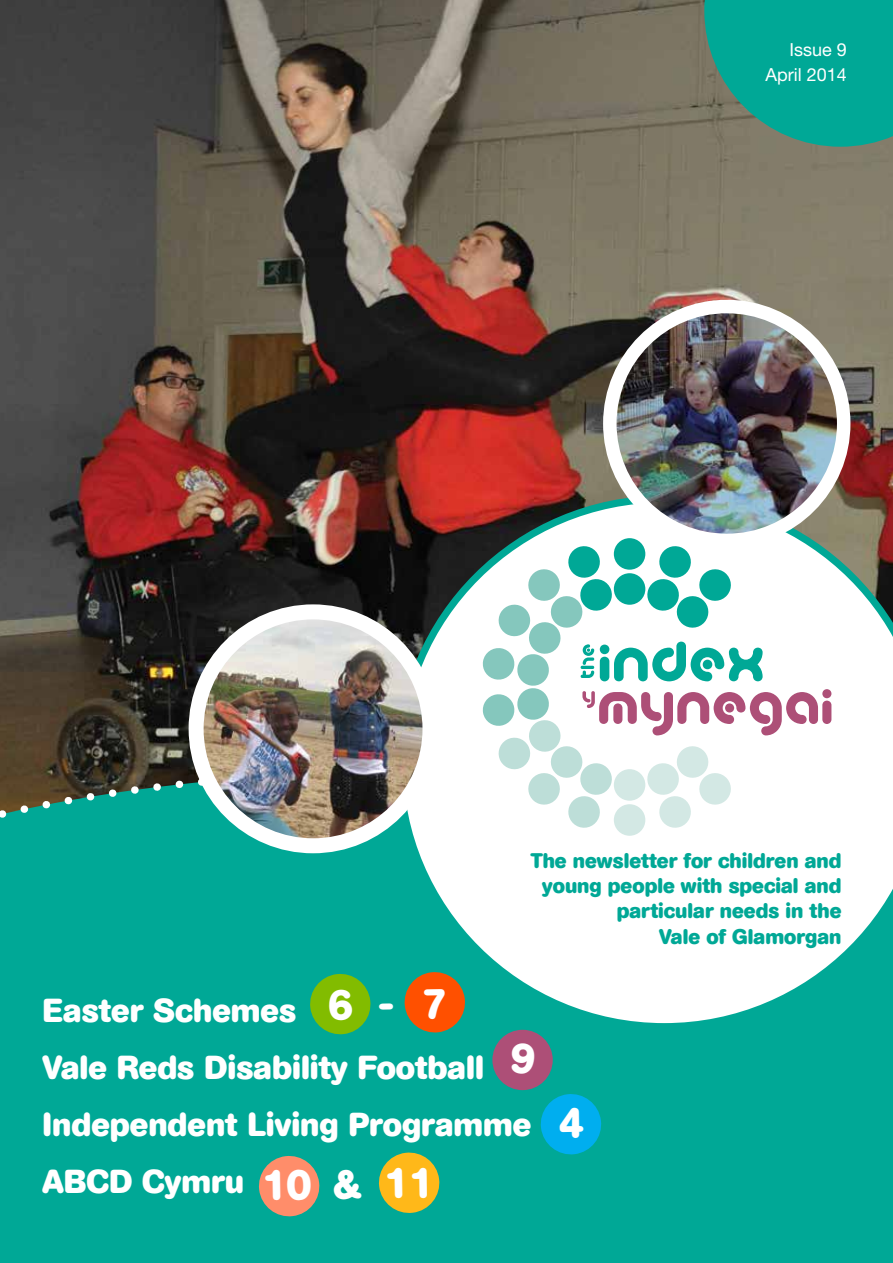
<style>
.page{position:relative;width:893px;height:1263px;background:#fff}
.page>*{position:absolute;margin:0;border:0;box-sizing:border-box;transform-origin:0 0}
.t1{font:700 42.3px "AG Book Rounded";color:#fff}
.t2{font:700 33px/57px "AG Book Rounded";color:#fff}
.t3{font:700 21px/25.2px "AG Book Rounded";color:#00a896;text-align:right}
.t4{font:18px/25.5px "Helvetica Neue";color:#fff;text-align:right}
</style>
<div class="page">
<img style="left:0;top:0;width:893px;height:765px">
<div style="left:0;top:821px;width:893px;height:442px;background:#00a896"></div>
<div style="left:418px;top:1059px;width:475px;height:204px;background:#00a896"></div>
<div style="left:407px;top:1030px;width:486px;height:13px;background:#00a896"></div>
<svg style="left:0;top:765px;width:389px;height:288px;background:#07a18f"></svg>
<div style="left:0;top:1069px;width:400px;height:194px;background:#00a896"></div>
<svg style="left:396px;top:495px;width:497px;height:535px"></svg>
<div style="left:614px;top:538px;width:31px;height:32px;background:#00a896;border-radius:50%"></div>
<div style="left:614px;top:804px;width:31px;height:32px;background:#d3e8e4;border-radius:50%"></div>
<svg style="left:482px;top:544px;width:349px;height:286px"></svg>
<img style="left:610px;top:311px;width:234px;height:229px">
<div style="left:603px;top:300px;width:247px;height:247px;border:14px solid #fff;border-radius:50%"></div>
<img style="left:196px;top:612px;width:234px;height:234px;border-radius:117px">
<div style="left:189px;top:604px;width:248px;height:249px;border:15px solid #fff;border-radius:50%"></div>
<svg style="left:257px;top:1154px;width:64px;height:64px;background:#b19577"></svg>
<svg style="left:377px;top:1151px;width:64px;height:64px;background:#b1b33e"></svg>
<div style="left:492px;top:1030px;width:61px;height:60px;background:#ad4f77;border-radius:50%"></div>
<svg style="left:704px;top:0;width:189px;height:147px;background:#13a08e"></svg>
<svg style="left:539px;top:1092px;width:64px;height:64px;background:#00acd3"></svg>
<svg style="left:308px;top:970px;width:159px;height:66px;background:#689544"></svg>
<p class="t4" style="left:765px;top:36px;width:83px">Issue 9<br>April 2014</p>
<p class="t3" style="left:530px;top:849px;width:313px">The newsletter for children and young people with special and particular needs in the<br>Vale of Glamorgan</p>
<h2 class="t2" style="left:43px;top:983px;width:490px">Easter Schemes<br>Vale Reds Disability Football<br>Independent Living Programme<br>ABCD Cymru</h2>
<h1 class="t1" style="left:261px;top:1161px;width:174px;rotate:-1deg">10 &amp; 11</h1>
</div>
